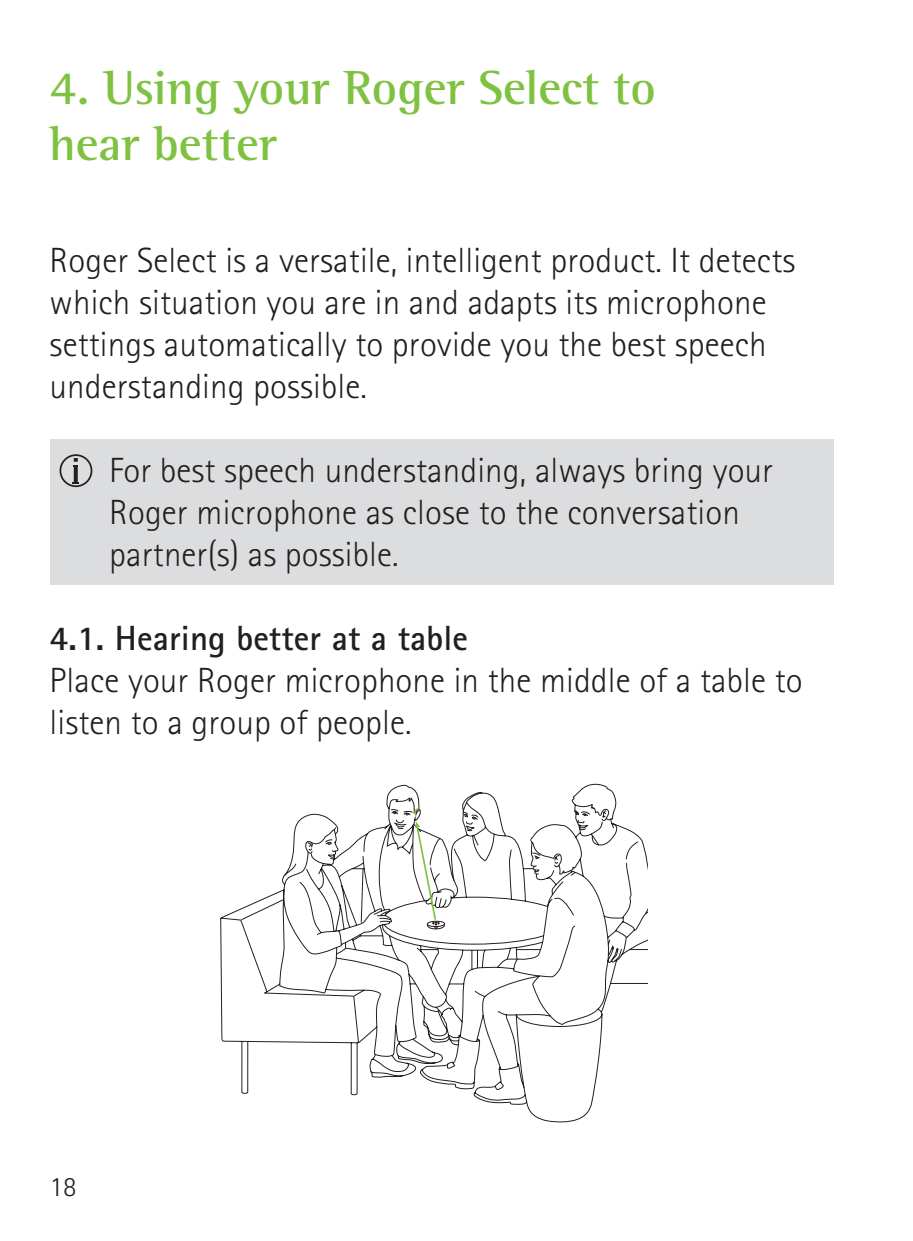
<style>
.page{position:relative;width:913px;height:1241px;background:#fff}
.page>*{position:absolute;margin:0;border:0;box-sizing:border-box;transform-origin:0 0}
.t1{font:700 49px/56px "Rotis Semi Serif Pro";color:#7fc241}
.t2{font:300 35px/42px "Rotis Sans Serif Pro";letter-spacing:.005em;color:#231f20}
.t3{font:700 35px "Rotis Sans Serif Pro";letter-spacing:.005em;color:#231f20}
.t4{font:300 28px "Rotis Sans Serif Pro";color:#231f20}
</style>
<div class="page">
<div style="left:50px;top:439px;width:783px;height:146px;background:#dcdddf"></div>
<svg style="left:60px;top:454px;width:32px;height:33px"></svg>
<svg style="left:220px;top:783px;width:427px;height:338px"></svg>
<svg style="left:305px;top:808px;width:302px;height:121px"></svg>
<h1 class="t1" style="left:50px;top:64px;width:608px">4. Using your Roger Select to hear better</h1>
<p class="t2" style="left:50px;top:241px;width:747px">Roger Select is a versatile, intelligent product. It detects which situation you are in and adapts its microphone settings automatically to provide you the best speech understanding possible.</p>
<p class="t2" style="left:109px;top:451px;width:665px">For best speech understanding, always bring your<br>Roger microphone as close to the conversation partner(s) as possible.</p>
<p class="t3" style="left:50px;top:623px;width:420px">4.1. Hearing better at a table</p>
<p class="t2" style="left:50px;top:661px;width:754px">Place your Roger microphone in the middle of a table to listen to a group of people.</p>
<p class="t4" style="left:50px;top:1174px;width:28px">18</p>
</div>
